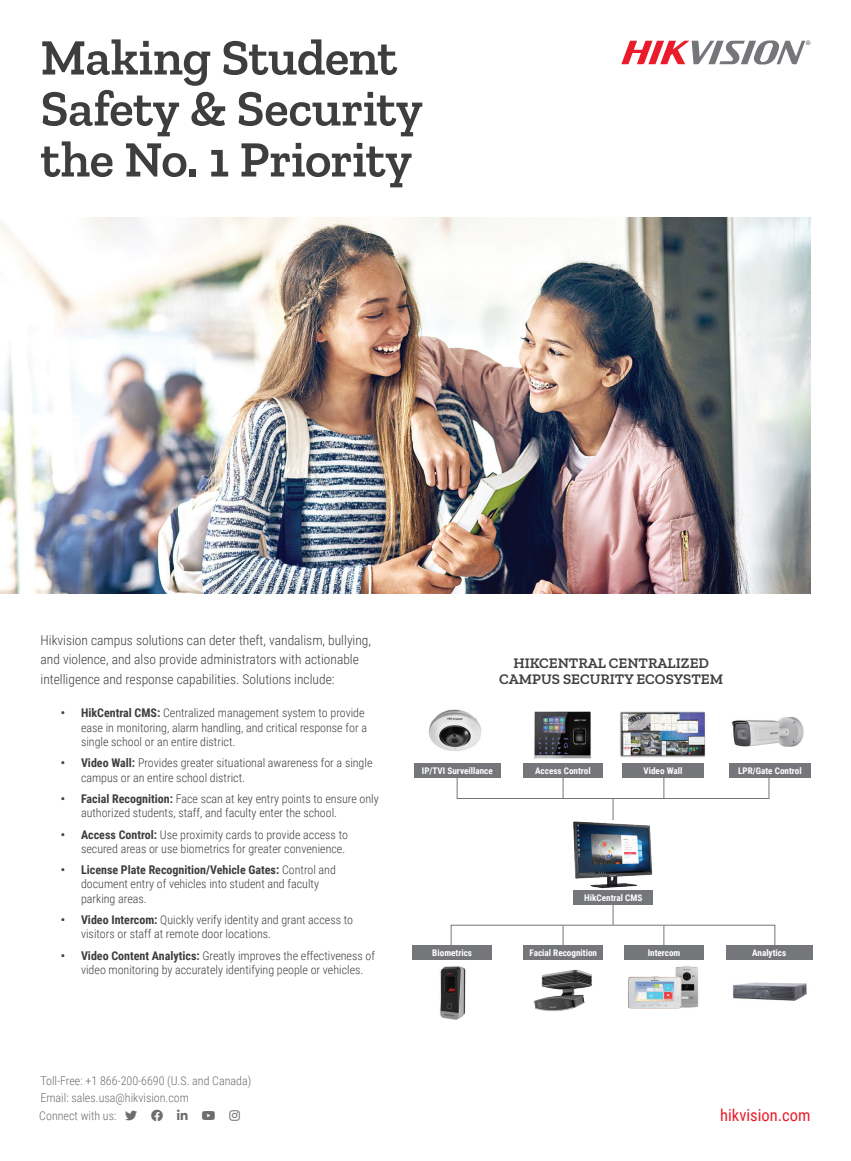
<style>
.page{position:relative;width:851px;height:1161px;background:#fff}
.page>*{position:absolute;margin:0;border:0;box-sizing:border-box;transform-origin:0 0}
.t1{font:600 51px/51px "Zilla Slab";letter-spacing:-.01em;color:#3e3e3f}
.t2{font:16.5px "Roboto Condensed";color:#ea1c2b}
.t3{font:600 15px/16.4px "Zilla Slab";color:#3e3e3f;text-align:center}
.t4{font:300 13.5px/19.5px "Roboto Condensed";color:#3e3e3f}
.t5{font:300 12px/14.4px "Roboto Condensed";color:#3e3e3f}
.t6{font:300 12px/16.5px "Roboto Condensed";color:#6c6d70}
.t7{font:700 9.15px "Roboto Condensed";color:#fff}
.s1{font-weight:700}
</style>
<div class="page">
<svg style="left:621px;top:40px;width:189px;height:25px"></svg>
<img style="left:0;top:217px;width:810px;height:377px">
<div style="left:729px;top:764px;width:81px;height:14px;background:#757679"></div>
<div style="left:523px;top:764px;width:79px;height:14px;background:#757679"></div>
<div style="left:457px;top:778px;width:312px;height:21px;border:1px solid #757679"></div>
<div style="left:451px;top:925px;width:324px;height:22px;border:1px solid #757679"></div>
<img style="left:428px;top:709px;width:54px;height:42px">
<img style="left:440px;top:966px;width:26px;height:54px">
<img style="left:533px;top:969px;width:59px;height:42px">
<img style="left:620px;top:711px;width:86px;height:47px">
<img style="left:733px;top:982px;width:74px;height:19px">
<img style="left:732px;top:717px;width:72px;height:30px">
<img style="left:534px;top:711px;width:57px;height:48px">
<div style="left:414px;top:764px;width:86px;height:14px;background:#757679"></div>
<div style="left:412px;top:945px;width:80px;height:14px;background:#757679"></div>
<div style="left:523px;top:945px;width:80px;height:14px;background:#757679"></div>
<div style="left:622px;top:764px;width:81px;height:14px;background:#757679"></div>
<svg style="left:612px;top:905px;width:1px;height:20px"></svg>
<svg style="left:663px;top:925px;width:1px;height:20px"></svg>
<svg style="left:663px;top:778px;width:1px;height:21px"></svg>
<svg style="left:563px;top:925px;width:1px;height:20px"></svg>
<svg style="left:563px;top:778px;width:1px;height:21px"></svg>
<svg style="left:612px;top:799px;width:1px;height:16px"></svg>
<img style="left:573px;top:815px;width:80px;height:74px">
<div style="left:573px;top:891px;width:80px;height:14px;background:#757679"></div>
<div style="left:624px;top:945px;width:79px;height:14px;background:#757679"></div>
<div style="left:726px;top:945px;width:86px;height:14px;background:#757679"></div>
<img style="left:675px;top:966px;width:24px;height:42px">
<img style="left:628px;top:973px;width:54px;height:36px">
<h1 class="t1" style="left:40px;top:32px;width:384px">Making Student<br>Safety &amp; Security the No. 1 Priority</h1>
<p class="t4" style="left:40px;top:630px;width:332px">Hikvision campus solutions can deter theft, vandalism, bullying, and violence, and also provide administrators with actionable intelligence and response capabilities. Solutions include:</p>
<p class="t5" style="left:81px;top:706px;width:287px;text-indent:-20px"><span class="s1">• HikCentral CMS:</span> Centralized management system to provide ease in monitoring, alarm handling, and critical response for a single school or an entire district.</p>
<p class="t5" style="left:81px;top:756px;width:293px;text-indent:-20px"><span class="s1">• Video Wall:</span> Provides greater situational awareness for a single campus or an entire school district.</p>
<p class="t5" style="left:81px;top:791px;width:299px;text-indent:-20px"><span class="s1">• Facial Recognition:</span> Face scan at key entry points to ensure only authorized students, staff, and faculty enter the school.</p>
<p class="t5" style="left:61px;top:827px;width:289px;text-align:right"><span class="s1">• Access Control:</span> Use proximity cards to provide access to secured areas or use biometrics for greater convenience.</p>
<p class="t5" style="left:81px;top:862px;width:256px;text-indent:-20px"><span class="s1">• License Plate Recognition/Vehicle Gates:</span> Control and document entry of vehicles into student and faculty parking areas.</p>
<p class="t5" style="left:81px;top:912px;width:273px;text-indent:-20px"><span class="s1">• Video Intercom:</span> Quickly verify identity and grant access to visitors or staff at remote door locations.</p>
<p class="t5" style="left:81px;top:948px;width:295px;text-indent:-20px"><span class="s1">• Video Content Analytics:</span> Greatly improves the effectiveness of video monitoring by accurately identifying people or vehicles.</p>
<p class="t6" style="left:41px;top:1072px;width:212px">Toll-Free: +1 866-200-6690 (U.S. and Canada)<br>Email: sales.usa@hikvision.com</p>
<p class="t6" style="left:39px;top:1107px;width:79px">Connect with us:</p>
<p class="t3" style="left:499px;top:655px;width:225px">HIKCENTRAL CENTRALIZED<br>CAMPUS SECURITY ECOSYSTEM</p>
<p class="t7" style="left:422px;top:765px;width:73px">IP/TVI Surveillance</p>
<p class="t7" style="left:535px;top:765px;width:57px">Access Control</p>
<p class="t7" style="left:738px;top:765px;width:65px">LPR/Gate Control</p>
<p class="t7" style="left:643px;top:765px;width:40px">Video Wall</p>
<p class="t7" style="left:584px;top:892px;width:60px">HikCentral CMS</p>
<p class="t7" style="left:432px;top:946px;width:41px">Biometrics</p>
<p class="t7" style="left:529px;top:946px;width:69px">Facial Recognition</p>
<p class="t7" style="left:647px;top:946px;width:34px">Intercom</p>
<p class="t7" style="left:752px;top:946px;width:35px">Analytics</p>
<h2 class="t2" style="left:720px;top:1103px;width:92px">hikvision.com</h2>
</div>
